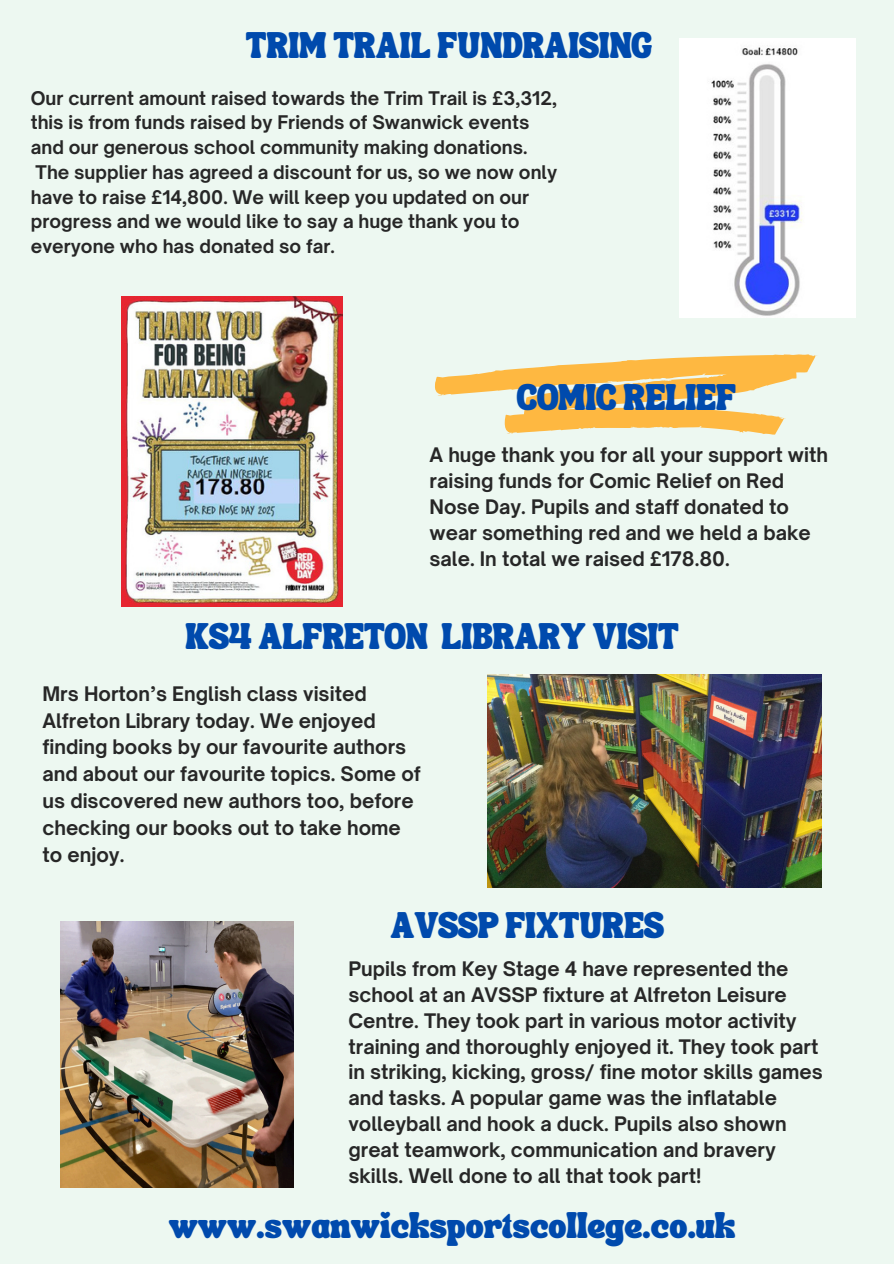
<style>
.page{position:relative;width:894px;height:1264px;background:#fff}
.page>*{position:absolute;margin:0;border:0;box-sizing:border-box;transform-origin:0 0}
.t1{font:700 19.2px/26px "Open Sauce One";color:#272727}
.t2{font:700 18px/24.8px "Open Sauce One";color:#272727}
.t3{font:18px "TANSONGBIRD";color:#004aad}
</style>
<div class="page">
<div style="left:0;top:0;width:893px;height:1263px;background:#edf8f1"></div>
<svg style="left:435px;top:354px;width:382px;height:81px;fill:#feb841"></svg>
<img style="left:60px;top:921px;width:233px;height:266px">
<img style="left:487px;top:675px;width:333px;height:212px">
<img style="left:121px;top:296px;width:221px;height:310px">
<img style="left:679px;top:39px;width:175px;height:279px">
<h2 class="t3" style="left:246px;top:41px;width:407px">TRIM TRAIL FUNDRAISING</h2>
<h1 class="t2" style="left:31px;top:85px;width:527px">Our current amount raised towards the Trim Trail is £3,312, this is from funds raised by Friends of Swanwick events and our generous school community making donations.<br>The supplier has agreed a discount for us, so we now only have to raise £14,800. We will keep you updated on our progress and we would like to say a huge thank you to everyone who has donated so far.</h1>
<h1 class="t3" style="left:517px;top:393px;width:220px">COMIC RELIEF</h1>
<h2 class="t1" style="left:429px;top:442px;width:400px">A huge thank you for all your support with raising funds for Comic Relief on Red Nose Day. Pupils and staff donated to wear something red and we held a bake sale. In total we raised £178.80.</h2>
<p class="t3" style="left:185px;top:632px;width:494px">KS4 ALFRETON LIBRARY VISIT</p>
<p class="t1" style="left:42px;top:680px;width:380px;line-height:26.8px">Mrs Horton’s English class visited<br>Alfreton Library today. We enjoyed finding books by our favourite authors and about our favourite topics. Some of us discovered new authors too, before checking our books out to take home to enjoy.</p>
<h1 class="t3" style="left:390px;top:921px;width:275px">AVSSP FIXTURES</h1>
<h2 class="t1" style="left:348px;top:955px;width:475px">Pupils from Key Stage 4 have represented the school at an AVSSP fixture at Alfreton Leisure Centre. They took part in various motor activity training and thoroughly enjoyed it. They took part in striking, kicking, gross/ fine motor skills games and tasks. A popular game was the inflatable volleyball and hook a duck. Pupils also shown great teamwork, communication and bravery skills. Well done to all that took part!</h2>
<p class="t3" style="left:169px;top:1221px;width:568px">www.swanwicksportscollege.co.uk</p>
</div>
